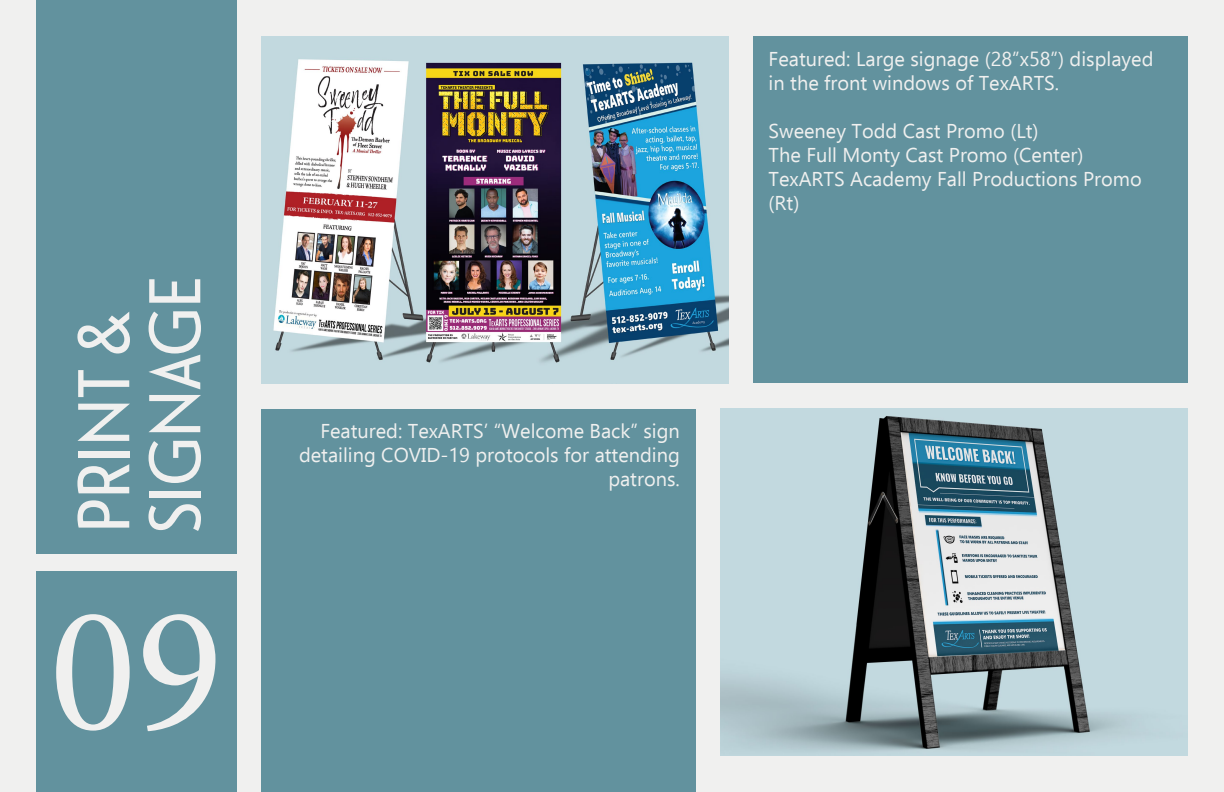
<style>
.page{position:relative;width:1224px;height:792px;background:#f0f0ef}
.page>*{position:absolute;margin:0;border:0;box-sizing:border-box;transform-origin:0 0}
.t1{font:180px "Minion Pro";color:#f0f0ef}
.t2{font:73px/71px "Le Havre";color:#f0f0ef}
.t3{font:20px/24px "Ebrima";color:#f0f0ef}
</style>
<div class="page">
<div style="left:36px;top:571px;width:201px;height:221px;background:#62929e"></div>
<div style="left:36px;top:1px;width:201px;height:553px;background:#62929e"></div>
<div style="left:753px;top:36px;width:435px;height:347px;background:#62929e"></div>
<div style="left:261px;top:409px;width:435px;height:383px;background:#62929e"></div>
<img style="left:261px;top:36px;width:468px;height:347px">
<img style="left:720px;top:409px;width:468px;height:347px">
<p class="t2" style="left:67px;top:533px;width:258px;rotate:-90deg">PRINT &amp;<br>SIGNAGE</p>
<p class="t1" style="left:50px;top:550px;width:174px">09</p>
<p class="t3" style="left:299px;top:419px;width:382px;text-align:right">Featured: TexARTS’ “Welcome Back” sign detailing COVID-19 protocols for attending patrons.</p>
<p class="t3" style="left:769px;top:46px;width:386px">Featured: Large signage (28”x58”) displayed in the front windows of TexARTS.</p>
<p class="t3" style="left:769px;top:118px;width:272px">Sweeney Todd Cast Promo (Lt)</p>
<p class="t3" style="left:769px;top:142px;width:316px">The Full Monty Cast Promo (Center)</p>
<p class="t3" style="left:769px;top:166px;width:375px">TexARTS Academy Fall Productions Promo (Rt)</p>
</div>
